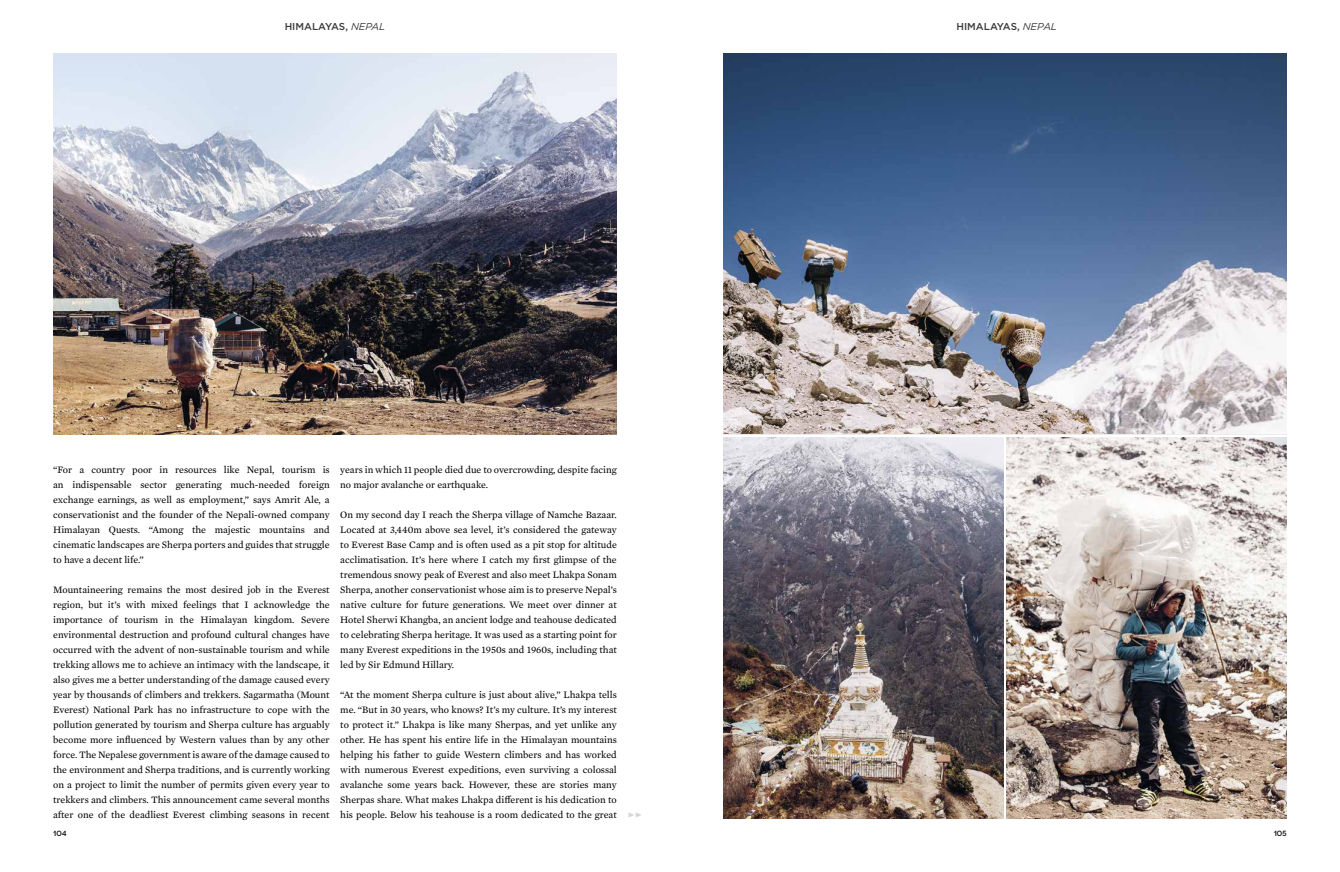
<style>
.page{position:relative;width:1340px;height:872px;background:#fff}
.page>*{position:absolute;margin:0;border:0;box-sizing:border-box;transform-origin:0 0}
.t1{font:10px/15px "Mercury Text G2";color:#000;text-align:justify}
.t2{font:500 10px "Gotham";color:#393939}
.t3{font:10px "Mercury Text G2";color:#d6d6d6}
.t4{font:500 7.5px "Novecentowide";color:#000}
.s1{font-weight:400;font-style:italic}
</style>
<div class="page">
<img style="left:723px;top:53px;width:563px;height:381px">
<img style="left:53px;top:53px;width:564px;height:381px">
<img style="left:1006px;top:438px;width:280px;height:381px">
<img style="left:723px;top:438px;width:280px;height:381px">
<p class="t2" style="left:285px;top:20px;width:102px">HIMALAYAS, <span class="s1">NEPAL</span></p>
<p class="t2" style="left:956px;top:20px;width:102px">HIMALAYAS, <span class="s1">NEPAL</span></p>
<p class="t1" style="left:53px;top:462px;width:278px">“For a country poor in resources like Nepal, tourism is an indispensable sector generating much-needed foreign exchange earnings, as well as employment,” says Amrit Ale, a conservationist and the founder of the Nepali-owned company Himalayan Quests. “Among the majestic mountains and cinematic landscapes are Sherpa porters and guides that struggle to have a decent life.”</p>
<p class="t1" style="left:53px;top:582px;width:278px">Mountaineering remains the most desired job in the Everest region, but it’s with mixed feelings that I acknowledge the importance of tourism in the Himalayan kingdom. Severe environmental destruction and profound cultural changes have occurred with the advent of non-sustainable tourism and while trekking allows me to achieve an intimacy with the landscape, it also gives me a better understanding of the damage caused every year by thousands of climbers and trekkers. Sagarmatha (Mount Everest) National Park has no infrastructure to cope with the pollution generated by tourism and Sherpa culture has arguably become more influenced by Western values than by any other force. The Nepalese government is aware of the damage caused to the environment and Sherpa traditions, and is currently working on a project to limit the number of permits given every year to trekkers and climbers. This announcement came several months after one of the deadliest Everest climbing seasons in recent</p>
<p class="t1" style="left:340px;top:462px;width:278px">years in which 11 people died due to overcrowding, despite facing no major avalanche or earthquake.</p>
<p class="t1" style="left:340px;top:507px;width:278px">On my second day I reach the Sherpa village of Namche Bazaar.<br>Located at 3,440m above sea level, it’s considered the gateway to Everest Base Camp and is often used as a pit stop for altitude acclimatisation. It’s here where I catch my first glimpse of the tremendous snowy peak of Everest and also meet Lhakpa Sonam Sherpa, another conservationist whose aim is to preserve Nepal’s native culture for future generations. We meet over dinner at Hotel Sherwi Khangba, an ancient lodge and teahouse dedicated to celebrating Sherpa heritage. It was used as a starting point for many Everest expeditions in the 1950s and 1960s, including that led by Sir Edmund Hillary.</p>
<p class="t1" style="left:340px;top:687px;width:278px">“At the moment Sherpa culture is just about alive,” Lhakpa tells me. “But in 30 years, who knows? It’s my culture. It’s my interest to protect it.” Lhakpa is like many Sherpas, and yet unlike any other. He has spent his entire life in the Himalayan mountains helping his father to guide Western climbers and has worked with numerous Everest expeditions, even surviving a colossal avalanche some years back. However, these are stories many Sherpas share. What makes Lhakpa different is his dedication to his people. Below his teahouse is a room dedicated to the great</p>
<p class="t3" style="left:627px;top:808px;width:16px">••</p>
<p class="t4" style="left:53px;top:829px;width:15px">104</p>
<p class="t4" style="left:1273px;top:829px;width:15px">105</p>
</div>
